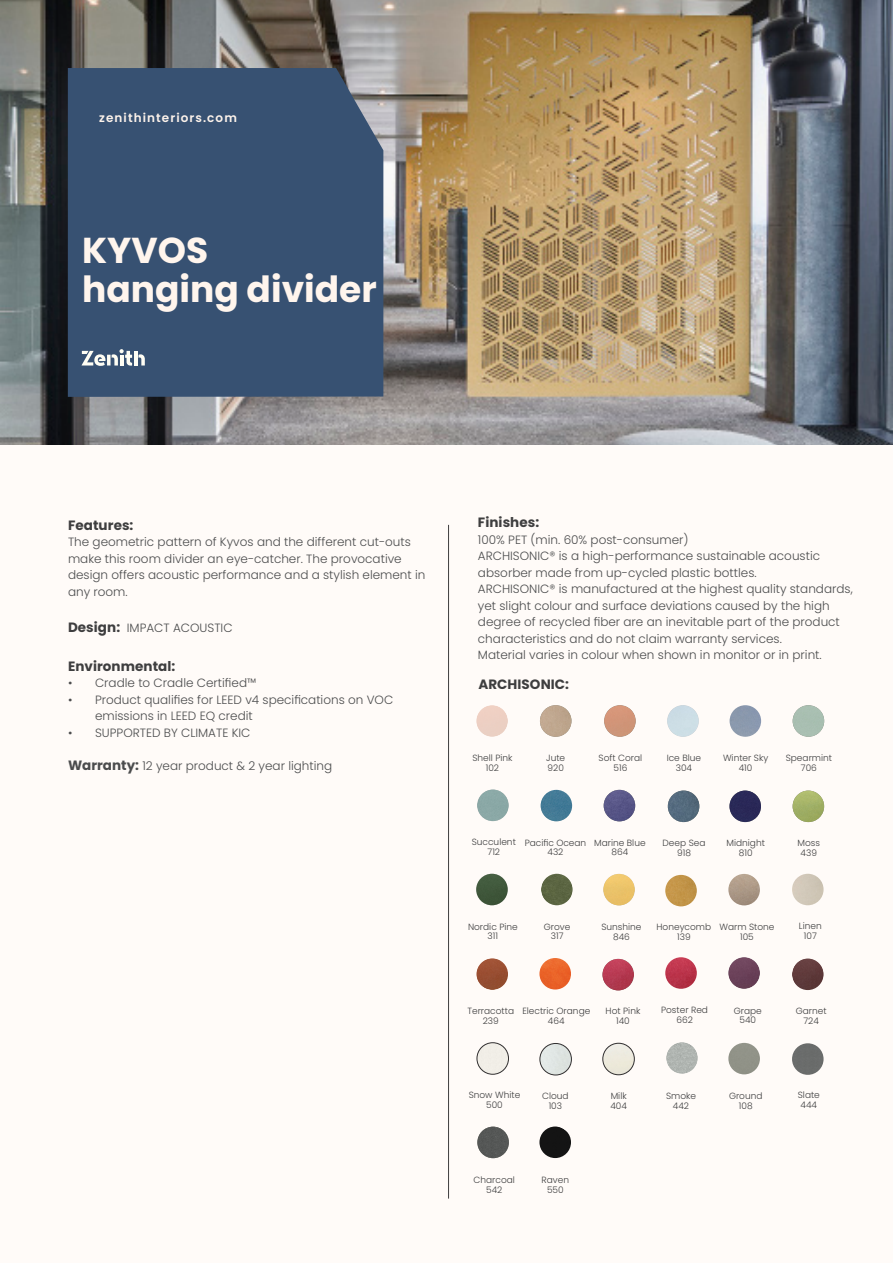
<style>
.page{position:relative;width:893px;height:1263px;background:#fffbf8}
.page>*{position:absolute;margin:0;border:0;box-sizing:border-box;transform-origin:0 0}
.PRODUCT_NAME{font:700 36px/39px "Poppins";color:#fff5ed}
.COPY{font:700 13.5px "Poppins";letter-spacing:.005em;color:#3e3e3f}
.COPY-2{font:300 12px/16.5px "Poppins";color:#4b4c4d}
.WEBSITE_TOP_LEFT{font:600 12px "Poppins";letter-spacing:.09em;color:#fdf3eb}
.COLOURS_SPECS{font:300 9px/9.8px "Poppins";color:#3e3e3f;text-align:center}
.s1{font-weight:700;font-size:13.5px;color:#3e3e3f}
.s2{font-weight:700;font-size:13.5px}
</style>
<div class="page">
<hr style="left:448px;top:525px;width:1px;height:673px;background:#3e3e3f">
<img style="left:0;top:0;width:893px;height:444px">
<div style="left:68px;top:68px;width:315px;height:329px;background:#375172"></div>
<hr style="left:134px;top:351px;width:3px;height:14px;background:#fffef4">
<svg style="left:139px;top:354px;width:6px;height:11px"></svg>
<svg style="left:82px;top:349px;width:50px;height:17px"></svg>
<img style="left:476px;top:705px;width:32px;height:32px;border-radius:16px">
<img style="left:667px;top:705px;width:32px;height:32px;border-radius:16px">
<img style="left:604px;top:705px;width:32px;height:32px;border-radius:16px">
<img style="left:730px;top:705px;width:31px;height:32px;border-radius:16px">
<img style="left:477px;top:789px;width:32px;height:32px;border-radius:16px">
<img style="left:793px;top:705px;width:31px;height:32px;border-radius:16px">
<img style="left:792px;top:958px;width:32px;height:32px;border-radius:16px">
<img style="left:476px;top:874px;width:32px;height:31px;border-radius:16px">
<img style="left:604px;top:790px;width:31px;height:31px;border-radius:16px">
<img style="left:666px;top:1042px;width:32px;height:32px;border-radius:16px">
<img style="left:541px;top:790px;width:31px;height:31px;border-radius:16px">
<img style="left:603px;top:874px;width:32px;height:31px;border-radius:16px">
<img style="left:793px;top:790px;width:31px;height:32px;border-radius:16px">
<img style="left:539px;top:958px;width:32px;height:31px;border-radius:16px">
<img style="left:728px;top:957px;width:32px;height:32px;border-radius:16px">
<img style="left:602px;top:959px;width:32px;height:31px;border-radius:16px">
<img style="left:477px;top:1043px;width:31px;height:31px;border-radius:16px">
<div style="left:477px;top:1042px;width:32px;height:32px;border:1px solid #312f30;border-radius:50%"></div>
<img style="left:540px;top:1043px;width:31px;height:32px;border-radius:16px">
<div style="left:539px;top:1043px;width:33px;height:32px;border:1px solid #312f30;border-radius:50%"></div>
<img style="left:665px;top:957px;width:32px;height:32px;border-radius:16px">
<img style="left:539px;top:1126px;width:32px;height:32px;border-radius:16px">
<img style="left:477px;top:1126px;width:32px;height:32px;border-radius:16px">
<img style="left:792px;top:874px;width:32px;height:31px;border-radius:16px">
<img style="left:792px;top:1043px;width:32px;height:32px;border-radius:16px">
<img style="left:603px;top:1043px;width:31px;height:32px;border-radius:16px">
<div style="left:602px;top:1043px;width:33px;height:32px;border:1px solid #312f30;border-radius:50%"></div>
<img style="left:541px;top:874px;width:32px;height:31px;border-radius:16px">
<img style="left:728px;top:1043px;width:32px;height:31px;border-radius:16px">
<img style="left:728px;top:874px;width:32px;height:31px;border-radius:16px">
<img style="left:729px;top:790px;width:32px;height:32px;border-radius:16px">
<img style="left:665px;top:875px;width:32px;height:31px;border-radius:16px">
<img style="left:668px;top:790px;width:31px;height:32px;border-radius:16px">
<img style="left:540px;top:705px;width:31px;height:32px;border-radius:16px">
<img style="left:476px;top:958px;width:32px;height:32px;border-radius:16px">
<p class="WEBSITE_TOP_LEFT" style="left:99px;top:111px;width:139px">zenithinteriors.com</p>
<p class="PRODUCT_NAME" style="left:82px;top:231px;width:296px">KYVOS<br>hanging divider</p>
<p class="COPY" style="left:68px;top:517px;width:67px">Features:</p>
<p class="COPY-2" style="left:68px;top:534px;width:359px">The geometric pattern of Kyvos and the different cut-outs make this room divider an eye-catcher. The provocative design offers acoustic performance and a stylish element in any room.</p>
<p class="COPY-2" style="left:68px;top:619px;width:166px"><span class="s1">Design:</span> IMPACT ACOUSTIC</p>
<p class="COPY" style="left:68px;top:658px;width:109px">Environmental:</p>
<p class="COPY-2" style="left:68px;top:675px;width:190px">• Cradle to Cradle Certified™</p>
<p class="COPY-2" style="left:95px;top:691px;width:300px;text-indent:-27px">• Product qualifies for LEED v4 specifications on VOC emissions in LEED EQ credit</p>
<p class="COPY-2" style="left:68px;top:724px;width:184px">• SUPPORTED BY CLIMATE KIC</p>
<p class="COPY-2" style="left:68px;top:757px;width:266px"><span class="s2">Warranty:</span> 12 year product &amp; 2 year lighting</p>
<p class="COPY" style="left:478px;top:515px;width:63px">Finishes:</p>
<p class="COPY-2" style="left:478px;top:531px;width:212px">100% PET (min. 60% post-consumer)</p>
<p class="COPY-2" style="left:478px;top:548px;width:344px">ARCHISONIC® is a high-performance sustainable acoustic absorber made from up-cycled plastic bottles.</p>
<p class="COPY-2" style="left:478px;top:581px;width:376px">ARCHISONIC® is manufactured at the highest quality standards, yet slight colour and surface deviations caused by the high degree of recycled fiber are an inevitable part of the product characteristics and do not claim warranty services.<br>Material varies in colour when shown in monitor or in print.</p>
<p class="COPY" style="left:478px;top:676px;width:92px">ARCHISONIC:</p>
<p class="COLOURS_SPECS" style="left:472px;top:753px;width:42px">Shell Pink</p>
<p class="COLOURS_SPECS" style="left:486px;top:763px;width:15px">102</p>
<p class="COLOURS_SPECS" style="left:546px;top:753px;width:20px">Jute</p>
<p class="COLOURS_SPECS" style="left:548px;top:763px;width:18px">920</p>
<p class="COLOURS_SPECS" style="left:599px;top:753px;width:45px">Soft Coral</p>
<p class="COLOURS_SPECS" style="left:613px;top:763px;width:15px">516</p>
<p class="COLOURS_SPECS" style="left:667px;top:753px;width:36px">Ice Blue</p>
<p class="COLOURS_SPECS" style="left:676px;top:763px;width:18px">304</p>
<p class="COLOURS_SPECS" style="left:723px;top:753px;width:47px">Winter Sky</p>
<p class="COLOURS_SPECS" style="left:739px;top:763px;width:15px">410</p>
<p class="COLOURS_SPECS" style="left:786px;top:753px;width:48px">Spearmint</p>
<p class="COLOURS_SPECS" style="left:801px;top:763px;width:18px">706</p>
<p class="COLOURS_SPECS" style="left:472px;top:837px;width:46px">Succulent</p>
<p class="COLOURS_SPECS" style="left:487px;top:847px;width:14px">712</p>
<p class="COLOURS_SPECS" style="left:525px;top:838px;width:63px">Pacific Ocean</p>
<p class="COLOURS_SPECS" style="left:547px;top:847px;width:17px">432</p>
<p class="COLOURS_SPECS" style="left:594px;top:838px;width:53px">Marine Blue<br>864</p>
<p class="COLOURS_SPECS" style="left:663px;top:838px;width:44px">Deep Sea</p>
<p class="COLOURS_SPECS" style="left:677px;top:848px;width:15px">918</p>
<p class="COLOURS_SPECS" style="left:726px;top:838px;width:40px">Midnight<br>810</p>
<p class="COLOURS_SPECS" style="left:798px;top:838px;width:24px">Moss</p>
<p class="COLOURS_SPECS" style="left:801px;top:848px;width:18px">439</p>
<p class="COLOURS_SPECS" style="left:468px;top:922px;width:51px">Nordic Pine</p>
<p class="COLOURS_SPECS" style="left:488px;top:931px;width:12px">311</p>
<p class="COLOURS_SPECS" style="left:544px;top:922px;width:28px">Grove</p>
<p class="COLOURS_SPECS" style="left:551px;top:931px;width:14px">317</p>
<p class="COLOURS_SPECS" style="left:601px;top:922px;width:42px">Sunshine</p>
<p class="COLOURS_SPECS" style="left:613px;top:931px;width:18px">846</p>
<p class="COLOURS_SPECS" style="left:656px;top:922px;width:56px">Honeycomb</p>
<p class="COLOURS_SPECS" style="left:677px;top:931px;width:15px">139</p>
<p class="COLOURS_SPECS" style="left:719px;top:922px;width:57px">Warm Stone</p>
<p class="COLOURS_SPECS" style="left:740px;top:931px;width:15px">105</p>
<p class="COLOURS_SPECS" style="left:799px;top:921px;width:24px">Linen</p>
<p class="COLOURS_SPECS" style="left:804px;top:931px;width:14px">107</p>
<p class="COLOURS_SPECS" style="left:467px;top:1006px;width:48px">Terracotta</p>
<p class="COLOURS_SPECS" style="left:483px;top:1016px;width:18px">239</p>
<p class="COLOURS_SPECS" style="left:522px;top:1006px;width:70px">Electric Orange</p>
<p class="COLOURS_SPECS" style="left:548px;top:1016px;width:18px">464</p>
<p class="COLOURS_SPECS" style="left:606px;top:1006px;width:36px">Hot Pink</p>
<p class="COLOURS_SPECS" style="left:616px;top:1016px;width:15px">140</p>
<p class="COLOURS_SPECS" style="left:661px;top:1005px;width:48px">Poster Red</p>
<p class="COLOURS_SPECS" style="left:676px;top:1015px;width:18px">662</p>
<p class="COLOURS_SPECS" style="left:734px;top:1005px;width:30px">Grape</p>
<p class="COLOURS_SPECS" style="left:740px;top:1015px;width:18px">540</p>
<p class="COLOURS_SPECS" style="left:796px;top:1006px;width:32px">Garnet</p>
<p class="COLOURS_SPECS" style="left:803px;top:1016px;width:17px">724</p>
<p class="COLOURS_SPECS" style="left:469px;top:1090px;width:53px">Snow White</p>
<p class="COLOURS_SPECS" style="left:486px;top:1100px;width:18px">500</p>
<p class="COLOURS_SPECS" style="left:542px;top:1091px;width:28px">Cloud</p>
<p class="COLOURS_SPECS" style="left:549px;top:1100px;width:15px">103</p>
<p class="COLOURS_SPECS" style="left:611px;top:1091px;width:18px">Milk</p>
<p class="COLOURS_SPECS" style="left:610px;top:1100px;width:18px">404</p>
<p class="COLOURS_SPECS" style="left:666px;top:1091px;width:32px">Smoke</p>
<p class="COLOURS_SPECS" style="left:673px;top:1100px;width:18px">442</p>
<p class="COLOURS_SPECS" style="left:729px;top:1091px;width:35px">Ground</p>
<p class="COLOURS_SPECS" style="left:739px;top:1100px;width:15px">108</p>
<p class="COLOURS_SPECS" style="left:798px;top:1090px;width:24px">Slate</p>
<p class="COLOURS_SPECS" style="left:801px;top:1100px;width:18px">444</p>
<p class="COLOURS_SPECS" style="left:474px;top:1175px;width:43px">Charcoal</p>
<p class="COLOURS_SPECS" style="left:486px;top:1185px;width:18px">542</p>
<p class="COLOURS_SPECS" style="left:542px;top:1175px;width:29px">Raven</p>
<p class="COLOURS_SPECS" style="left:547px;top:1185px;width:18px">550</p>
</div>
